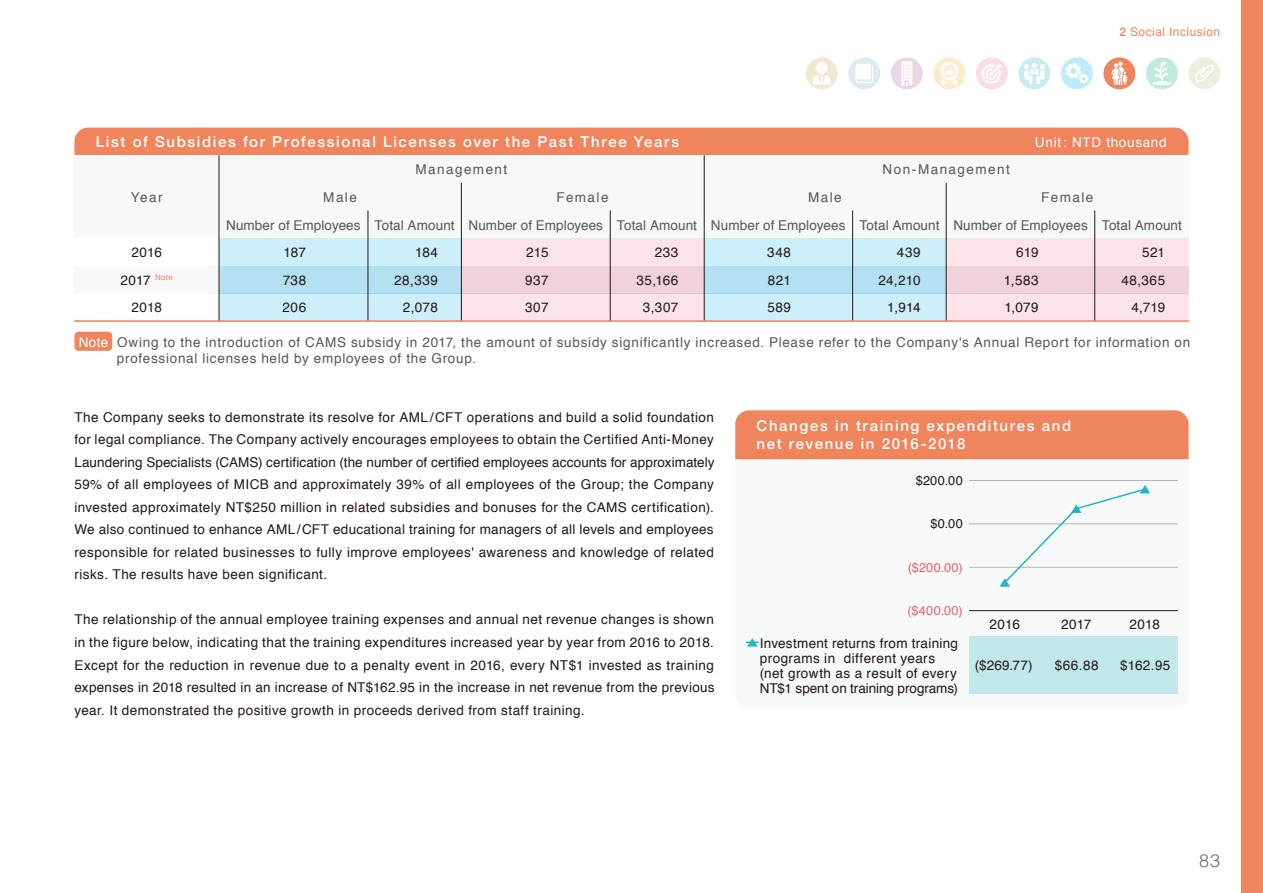
<style>
.page{position:relative;width:1263px;height:893px;background:#fff}
.page>*{position:absolute;margin:0;border:0;box-sizing:border-box;transform-origin:0 0}
.t1{font:300 18px "Helvetica";color:#666464}
.t2{font:500 15px/18px "Helvetica Neue";letter-spacing:.11em;color:#fff}
.t3{font:13.5px/22.5px "Helvetica";letter-spacing:.03em;color:#221815;text-align:justify}
.t4{font:13.5px/16.5px "Helvetica";letter-spacing:.05em;color:#595757}
.t5{font:13.5px/27.6px "Helvetica";letter-spacing:.01em;color:#595757;text-align:center}
.t6{font:13.5px "Helvetica";letter-spacing:.05em;color:#fff}
.t7{font:13.5px "Helvetica";letter-spacing:.11em;color:#595757}
.t8{font:13.5px "Helvetica";letter-spacing:.105em;color:#595757}
.t9{font:12.75px "Helvetica";letter-spacing:.025em;color:#eb616f}
.t10{font:12.75px "Helvetica";letter-spacing:.025em;color:#221815}
.t11{font:12px "Helvetica";letter-spacing:.04em;color:#ef845d}
.t12{font:7.8px "Helvetica";color:#ef845d}
.s1{font-family:"Helvetica Neue";font-weight:500}
.s2{color:#fff}
</style>
<div class="page">
<svg style="left:735px;top:459px;width:453px;height:235px"></svg>
<div style="left:735px;top:410px;width:453px;height:49px;background:#ef845d"></div>
<div style="left:969px;top:636px;width:209px;height:57px;background:#c2e8eb"></div>
<hr style="left:969px;top:480px;width:209px;height:1px;background:#b5b6b6">
<hr style="left:969px;top:567px;width:209px;height:1px;background:#b5b6b6">
<hr style="left:969px;top:523px;width:209px;height:1px;background:#b5b6b6">
<hr style="left:969px;top:610px;width:209px;height:1px;background:#221815">
<svg style="left:999px;top:485px;width:151px;height:102px"></svg>
<svg style="left:746px;top:638px;width:13px;height:9px"></svg>
<div style="left:74px;top:266px;width:1114px;height:27px;background:#f7f8f8"></div>
<div style="left:74px;top:128px;width:1114px;height:27px;background:#ef845d"></div>
<div style="left:74px;top:155px;width:1114px;height:83px;background:#f7f8f8"></div>
<div style="left:219px;top:238px;width:149px;height:28px;background:#cdeefb"></div>
<div style="left:368px;top:238px;width:93px;height:28px;background:#cdeefb"></div>
<div style="left:461px;top:238px;width:149px;height:28px;background:#fbe3e9"></div>
<div style="left:610px;top:238px;width:94px;height:28px;background:#fbe3e9"></div>
<div style="left:704px;top:238px;width:149px;height:28px;background:#cdeefb"></div>
<div style="left:853px;top:238px;width:93px;height:28px;background:#cdeefb"></div>
<div style="left:946px;top:238px;width:149px;height:28px;background:#fbe3e9"></div>
<div style="left:1095px;top:238px;width:93px;height:28px;background:#fbe3e9"></div>
<div style="left:219px;top:266px;width:149px;height:27px;background:#b3e1f2"></div>
<div style="left:368px;top:266px;width:93px;height:27px;background:#b3e1f2"></div>
<div style="left:461px;top:266px;width:149px;height:27px;background:#f1d2da"></div>
<div style="left:610px;top:266px;width:94px;height:27px;background:#f1d2da"></div>
<div style="left:704px;top:266px;width:149px;height:27px;background:#b3e1f2"></div>
<div style="left:853px;top:266px;width:93px;height:27px;background:#b3e1f2"></div>
<div style="left:946px;top:266px;width:149px;height:27px;background:#f1d2da"></div>
<div style="left:1095px;top:266px;width:93px;height:27px;background:#f1d2da"></div>
<div style="left:219px;top:293px;width:149px;height:28px;background:#cdeefb"></div>
<div style="left:368px;top:293px;width:93px;height:28px;background:#cdeefb"></div>
<div style="left:461px;top:293px;width:149px;height:28px;background:#fbe3e9"></div>
<div style="left:610px;top:293px;width:94px;height:28px;background:#fbe3e9"></div>
<div style="left:704px;top:293px;width:149px;height:28px;background:#cdeefb"></div>
<div style="left:853px;top:293px;width:93px;height:28px;background:#cdeefb"></div>
<div style="left:946px;top:293px;width:149px;height:28px;background:#fbe3e9"></div>
<div style="left:1095px;top:293px;width:93px;height:28px;background:#fbe3e9"></div>
<hr style="left:368px;top:210px;width:1px;height:111px;background:#221815">
<hr style="left:461px;top:183px;width:1px;height:138px;background:#221815">
<hr style="left:610px;top:210px;width:1px;height:111px;background:#221815">
<hr style="left:704px;top:155px;width:1px;height:166px;background:#221815">
<hr style="left:852px;top:210px;width:1px;height:111px;background:#221815">
<hr style="left:1094px;top:210px;width:1px;height:111px;background:#221815">
<hr style="left:219px;top:155px;width:1px;height:166px;background:#221815">
<hr style="left:946px;top:183px;width:1px;height:138px;background:#221815">
<hr style="left:74px;top:320px;width:1114px;height:2px;background:#ef845d">
<div style="left:74px;top:332px;width:38px;height:19px;background:#ef845d;border-radius:4px"></div>
<div style="left:1242px;top:0;width:21px;height:893px;background:#ef845d"></div>
<svg style="left:933px;top:57px;width:32px;height:32px"></svg>
<svg style="left:940px;top:62px;width:19px;height:23px"></svg>
<div style="left:891px;top:57px;width:32px;height:32px;background:#e9d7e8;border-radius:50%"></div>
<svg style="left:901px;top:61px;width:11px;height:24px"></svg>
<div style="left:848px;top:57px;width:32px;height:32px;background:#e0eaf2;border-radius:50%"></div>
<svg style="left:855px;top:64px;width:18px;height:19px"></svg>
<div style="left:976px;top:57px;width:32px;height:32px;background:linear-gradient(to bottom,#fae1e6,#fadde3);border-radius:50%"></div>
<svg style="left:980px;top:63px;width:22px;height:22px"></svg>
<svg style="left:1018px;top:57px;width:32px;height:32px"></svg>
<svg style="left:1024px;top:63px;width:21px;height:21px"></svg>
<svg style="left:1061px;top:57px;width:32px;height:32px"></svg>
<svg style="left:1065px;top:63px;width:23px;height:21px"></svg>
<div style="left:1103px;top:57px;width:32px;height:32px;background:#ef845d;border-radius:50%"></div>
<svg style="left:1111px;top:62px;width:16px;height:23px"></svg>
<div style="left:1188px;top:57px;width:32px;height:32px;background:#eeefe3;border-radius:50%"></div>
<svg style="left:1195px;top:65px;width:19px;height:17px"></svg>
<svg style="left:1146px;top:57px;width:32px;height:32px"></svg>
<svg style="left:1152px;top:62px;width:20px;height:23px"></svg>
<svg style="left:806px;top:57px;width:32px;height:32px"></svg>
<svg style="left:813px;top:62px;width:17px;height:23px"></svg>
<p class="t11" style="left:1119px;top:22px;width:102px"><span class="s1">2</span> Social Inclusion</p>
<p class="t2" style="left:96px;top:131px;width:585px">List of Subsidies for Professional Licenses over the Past Three Years</p>
<p class="t6" style="left:1035px;top:132px;width:133px">Unit: NTD thousand</p>
<p class="t8" style="left:415px;top:159px;width:93px">Management</p>
<p class="t4" style="left:131px;top:189px;width:33px">Year</p>
<p class="t5" style="left:226px;top:184px;width:230px">Male<br>Number of Employees Total Amount</p>
<p class="t5" style="left:469px;top:184px;width:230px">Female<br>Number of Employees Total Amount</p>
<p class="t7" style="left:882px;top:159px;width:129px">Non-Management</p>
<p class="t5" style="left:711px;top:184px;width:230px">Male<br>Number of Employees Total Amount</p>
<p class="t5" style="left:953px;top:184px;width:230px">Female<br>Number of Employees Total Amount</p>
<p class="t3" style="left:132px;top:242px;width:32px">2016</p>
<p class="t3" style="left:284px;top:242px;width:24px">187</p>
<p class="t3" style="left:415px;top:242px;width:24px">184</p>
<p class="t3" style="left:526px;top:242px;width:24px">215</p>
<p class="t3" style="left:655px;top:242px;width:25px">233</p>
<p class="t3" style="left:767px;top:242px;width:25px">348</p>
<p class="t3" style="left:897px;top:242px;width:25px">439</p>
<p class="t3" style="left:1016px;top:242px;width:24px">619</p>
<p class="t3" style="left:1142px;top:242px;width:24px">521</p>
<p class="t3" style="left:121px;top:269px;width:32px">2017</p>
<p class="t3" style="left:283px;top:269px;width:25px">738</p>
<p class="t3" style="left:394px;top:269px;width:45px">28,339</p>
<p class="t12" style="left:155px;top:272px;width:19px">Note</p>
<p class="t3" style="left:525px;top:269px;width:25px">937</p>
<p class="t3" style="left:636px;top:269px;width:43px">35,166</p>
<p class="t3" style="left:768px;top:269px;width:25px">821</p>
<p class="t3" style="left:878px;top:269px;width:44px">24,210</p>
<p class="t3" style="left:1004px;top:269px;width:36px">1,583</p>
<p class="t3" style="left:1121px;top:269px;width:45px">48,365</p>
<p class="t3" style="left:132px;top:297px;width:32px">2018</p>
<p class="t3" style="left:283px;top:297px;width:25px">206</p>
<p class="t3" style="left:403px;top:297px;width:37px">2,078</p>
<p class="t3" style="left:525px;top:297px;width:25px">307</p>
<p class="t3" style="left:643px;top:297px;width:37px">3,307</p>
<p class="t3" style="left:767px;top:297px;width:25px">589</p>
<p class="t3" style="left:887px;top:297px;width:35px">1,914</p>
<p class="t3" style="left:1004px;top:297px;width:36px">1,079</p>
<p class="t3" style="left:1131px;top:297px;width:35px">4,719</p>
<p class="t4" style="left:117px;top:334px;width:1075px;text-indent:-38px"><span class="s2">Note</span> Owing to the introduction of CAMS subsidy in 2017, the amount of subsidy significantly increased. Please refer to the Company's Annual Report for information on professional licenses held by employees of the Group.</p>
<p class="t3" style="left:74px;top:406px;width:642px">The Company seeks to demonstrate its resolve for AML/CFT operations and build a solid foundation for legal compliance. The Company actively encourages employees to obtain the Certified Anti-Money Laundering Specialists (CAMS) certification (the number of certified employees accounts for approximately 59% of all employees of MICB and approximately 39% of all employees of the Group; the Company invested approximately NT$250 million in related subsidies and bonuses for the CAMS certification).<br>We also continued to enhance AML/CFT educational training for managers of all levels and employees responsible for related businesses to fully improve employees' awareness and knowledge of related risks. The results have been significant.</p>
<p class="t3" style="left:74px;top:609px;width:642px">The relationship of the annual employee training expenses and annual net revenue changes is shown in the figure below, indicating that the training expenditures increased year by year from 2016 to 2018.<br>Except for the reduction in revenue due to a penalty event in 2016, every NT$1 invested as training expenses in 2018 resulted in an increase of NT$162.95 in the increase in net revenue from the previous year. It demonstrated the positive growth in proceeds derived from staff training.</p>
<p class="t2" style="left:756px;top:416px;width:316px">Changes in training expenditures and net revenue in 2016-2018</p>
<p class="t10" style="left:916px;top:471px;width:48px">$200.00</p>
<p class="t10" style="left:930px;top:514px;width:34px">$0.00</p>
<p class="t9" style="left:908px;top:557px;width:57px">($200.00)</p>
<p class="t9" style="left:907px;top:601px;width:57px">($400.00)</p>
<p class="t3" style="left:989px;top:613px;width:32px">2016</p>
<p class="t3" style="left:1061px;top:613px;width:32px">2017</p>
<p class="t3" style="left:1129px;top:613px;width:32px">2018</p>
<p class="t3" style="left:760px;top:636px;width:200px;line-height:15px;text-align:left">Investment returns from training programs in different years (net growth as a result of every<br>NT$1 spent on training programs)</p>
<p class="t3" style="left:975px;top:654px;width:59px">($269.77)</p>
<p class="t3" style="left:1055px;top:654px;width:45px">$66.88</p>
<p class="t3" style="left:1120px;top:654px;width:52px">$162.95</p>
<h1 class="t1" style="left:1199px;top:846px;width:22px">83</h1>
</div>
